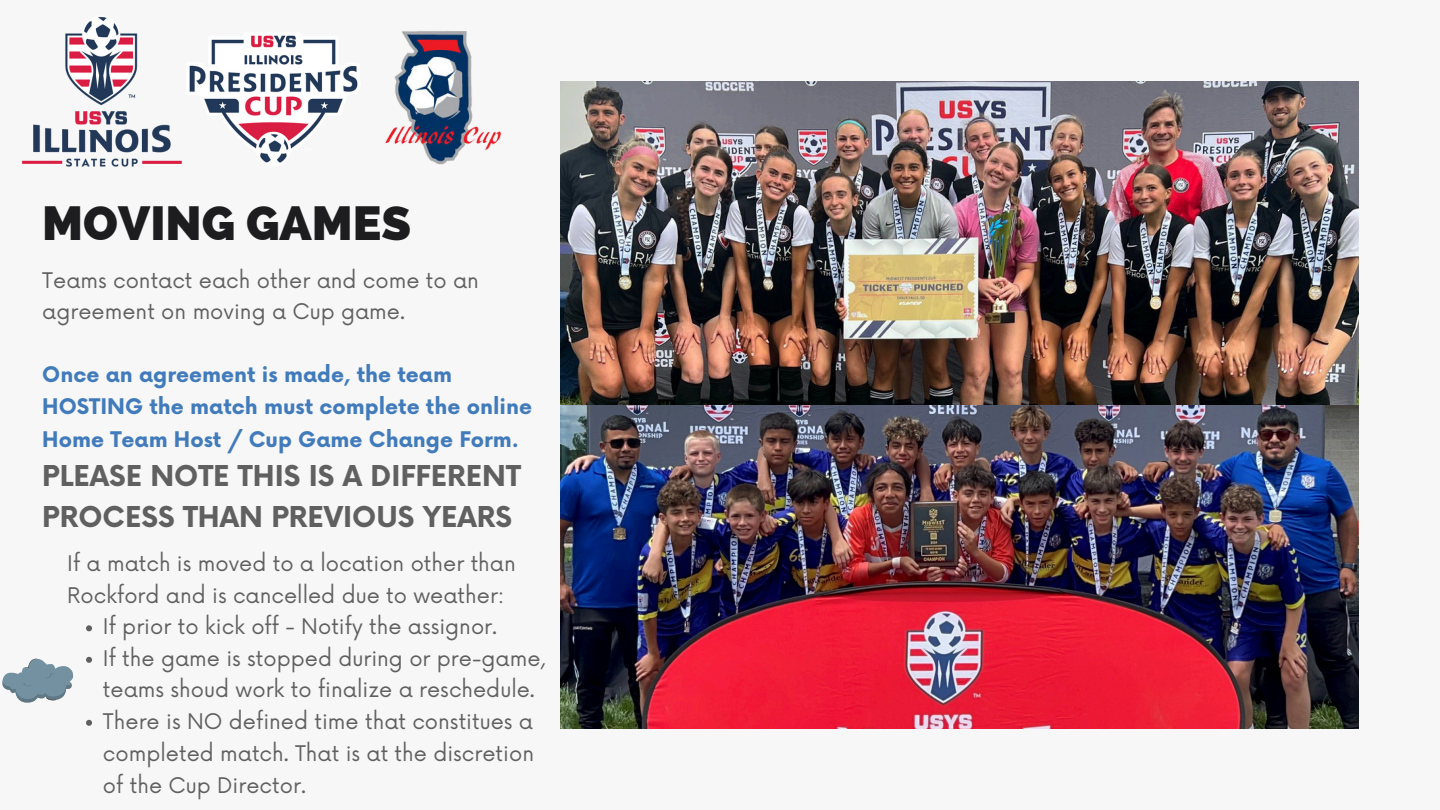
<style>
.page{position:relative;width:1440px;height:810px;background:#f7f7f7}
.page>*{position:absolute;margin:0;border:0;box-sizing:border-box;transform-origin:0 0}
.t1{font:800 48px "Raleway";color:#1d1d1f}
.t2{font:700 28px/41.2px "Now";color:#606060}
.t3{font:21px/31.5px "Now";color:#606060}
.t4{font:700 21px/32.2px "Now";color:#417bbb}
</style>
<div class="page">
<img style="left:561px;top:81px;width:798px;height:648px">
<img style="left:22px;top:17px;width:159px;height:149px">
<img style="left:189px;top:35px;width:169px;height:128px">
<img style="left:385px;top:31px;width:117px;height:134px">
<svg style="left:2px;top:658px;width:72px;height:45px"></svg>
<svg style="left:86px;top:625px;width:6px;height:6px"></svg>
<svg style="left:86px;top:657px;width:6px;height:6px"></svg>
<svg style="left:86px;top:720px;width:6px;height:6px"></svg>
<p class="t1" style="left:42px;top:195px;width:370px">MOVING GAMES</p>
<h2 class="t3" style="left:42px;top:265px;width:438px">Teams contact each other and come to an agreement on moving a Cup game.</h2>
<p class="t4" style="left:42px;top:360px;width:491px">Once an agreement is made, the team<br>HOSTING the match must complete the online<br>Home Team Host / Cup Game Change Form.</p>
<p class="t2" style="left:42px;top:457px;width:480px">PLEASE NOTE THIS IS A DIFFERENT<br>PROCESS THAN PREVIOUS YEARS</p>
<p class="t3" style="left:67px;top:549px;width:450px">If a match is moved to a location other than<br>Rockford and is cancelled due to weather:</p>
<p class="t3" style="left:103px;top:612px;width:396px">If prior to kick off - Notify the assignor.</p>
<p class="t3" style="left:103px;top:644px;width:443px">If the game is stopped during or pre-game, teams shoud work to finalize a reschedule.</p>
<p class="t3" style="left:103px;top:706px;width:433px;line-height:32.2px;text-align:justify">There is NO defined time that constitues a completed match. That is at the discretion of the Cup Director.</p>
</div>
